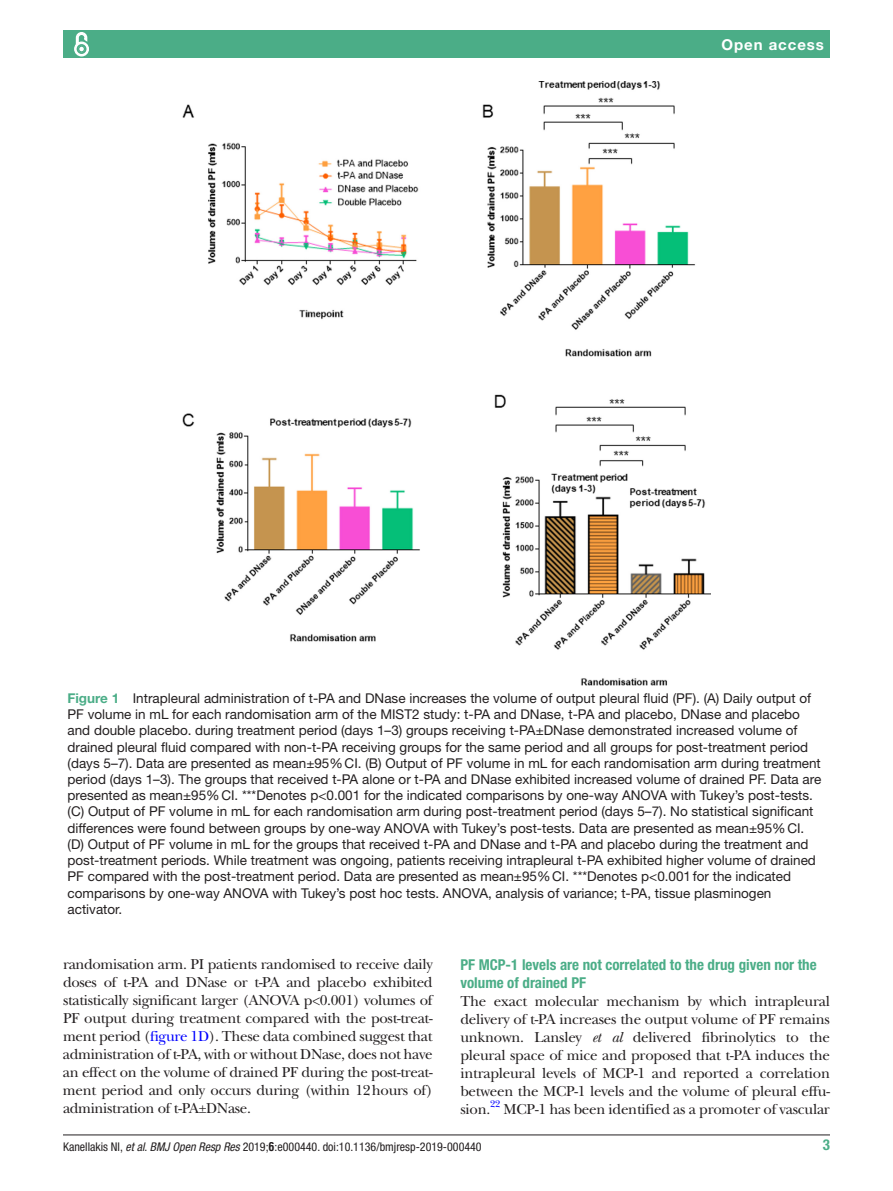
<style>
.page{position:relative;width:893px;height:1191px;background:#fff}
.page>*{position:absolute;margin:0;border:0;box-sizing:border-box;transform-origin:0 0}
.t1{font:15px/18px "New Baskerville";letter-spacing:-.015em;color:#231f20;text-align:justify}
.t2{font:700 condensed 15px/18px "Helvetica Neue LT Std";color:#4bad87}
.t3{font:700 15px "Helvetica Neue LT Std";letter-spacing:.065em;color:#fff}
.t4{font:13.5px/16.2px "Helvetica Neue LT Std";color:#231f20}
.t5{font:condensed 12px "Helvetica Neue LT Std";color:#231f20}
.s1{font-weight:700;color:#4bad87}
.s2{color:#00f}
.s3{font-style:italic}
.s4{font-family:"Helvetica";font-weight:700}
</style>
<div class="page">
<hr style="left:63px;top:1134px;width:767px;height:1px;background:#231f20">
<div style="left:63px;top:31px;width:767px;height:27px;background:#4bad87"></div>
<svg style="left:74px;top:32px;width:15px;height:25px"></svg>
<div style="left:78px;top:45px;width:7px;height:8px;border:1px solid #4bad87;border-radius:50%"></div>
<img style="left:183px;top:81px;width:527px;height:604px">
<p class="t3" style="left:721px;top:35px;width:104px">Open access</p>
<p class="t4" style="left:68px;top:690px;width:755px"><span class="s1">Figure 1</span> Intrapleural administration of t-PA and DNase increases the volume of output pleural fluid (PF). (A) Daily output of PF volume in mL for each randomisation arm of the MIST2 study: t-PA and DNase, t-PA and placebo, DNase and placebo and double placebo. during treatment period (days 1–3) groups receiving t-PA±DNase demonstrated increased volume of drained pleural fluid compared with non-t-PA receiving groups for the same period and all groups for post-treatment period (days 5–7). Data are presented as mean±95%CI. (B) Output of PF volume in mL for each randomisation arm during treatment period (days 1–3). The groups that received t-PA alone or t-PA and DNase exhibited increased volume of drained PF. Data are presented as mean±95%CI. ***Denotes p&lt;0.001 for the indicated comparisons by one-way ANOVA with Tukey’s post-tests. (C) Output of PF volume in mL for each randomisation arm during post-treatment period (days 5–7). No statistical significant differences were found between groups by one-way ANOVA with Tukey’s post-tests. Data are presented as mean±95%CI. (D) Output of PF volume in mL for the groups that received t-PA and DNase and t-PA and placebo during the treatment and post-treatment periods. While treatment was ongoing, patients receiving intrapleural t-PA exhibited higher volume of drained PF compared with the post-treatment period. Data are presented as mean±95%CI. ***Denotes p&lt;0.001for the indicated comparisons by one-way ANOVA with Tukey’s post hoc tests. ANOVA, analysis of variance; t-PA, tissue plasminogen activator.</p>
<p class="t1" style="left:63px;top:955px;width:371px">randomisation arm. PI patients randomised to receive daily doses of t-PA and DNase or t-PA and placebo exhibited statistically significant larger (ANOVA p&lt;0.001) volumes of PF output during treatment compared with the post-treat&shy;ment period (<span class="s2">figure 1D</span>). These data combined suggest that administration of t-PA, with or without DNase, does not have an effect on the volume of drained PF during the post-treat&shy;ment period and only occurs during (within 12hours of) administration of t-PA±DNase.</p>
<p class="t2" style="left:460px;top:955px;width:358px">PF MCP-1 levels are not correlated to the drug given nor the volume of drained PF</p>
<p class="t1" style="left:460px;top:991px;width:371px">The exact molecular mechanism by which intrapleural delivery of t-PA increases the output volume of PF remains unknown. Lansley <span class="s3">et al</span> delivered fibrinolytics to the pleural space of mice and proposed that t-PA induces the intrapleural levels of MCP-1 and reported a correlation between the MCP-1 levels and the volume of pleural effu&shy;sion.<sup>22</sup> MCP-1 has been identified as a promoter of vascular</p>
<p class="t5" style="left:63px;top:1139px;width:420px">Kanellakis NI, <span class="s3">et al</span>. <span class="s3">BMJ Open Resp Res</span> 2019;<span class="s4">6</span>:e000440. doi:10.1136/bmjresp-2019-000440</p>
<p class="t2" style="left:823px;top:1135px;width:9px">3</p>
</div>
